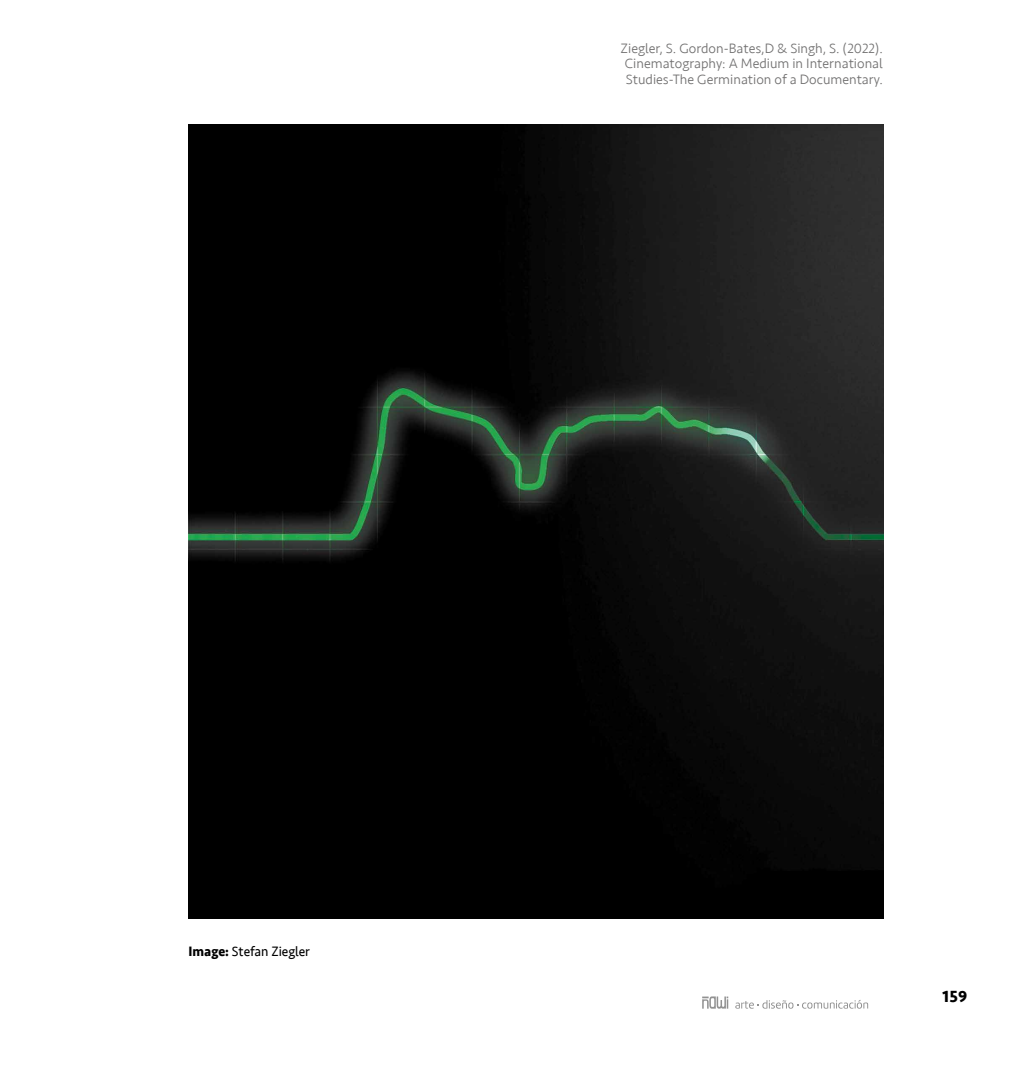
<style>
.page{position:relative;width:1017px;height:1067px;background:#fff}
.page>*{position:absolute;margin:0;border:0;box-sizing:border-box;transform-origin:0 0}
.t1{font:700 16.62px "Seravek";color:#000}
.t2{font:300 14px/15.8px "Seravek";color:#706f6f;text-align:center}
.t3{font:14px "Seravek";color:#000;scale:.95 1}
.s1{font-weight:700}
</style>
<div class="page">
<svg style="left:702px;top:996px;width:26px;height:12px"></svg>
<svg style="left:735px;top:1000px;width:133px;height:8px"></svg>
<img style="left:189px;top:124px;width:694px;height:794px">
<p class="t2" style="left:621px;top:40px;width:264px">Ziegler, S. Gordon-Bates,D &amp; Singh, S. (2022).<br>Cinematography: A Medium in International<br>Studies-The Germination of a Documentary.</p>
<p class="t3" style="left:189px;top:940px;width:129px"><span class="s1">Image:</span> Stefan Ziegler</p>
<p class="t1" style="left:943px;top:983px;width:26px">159</p>
</div>
